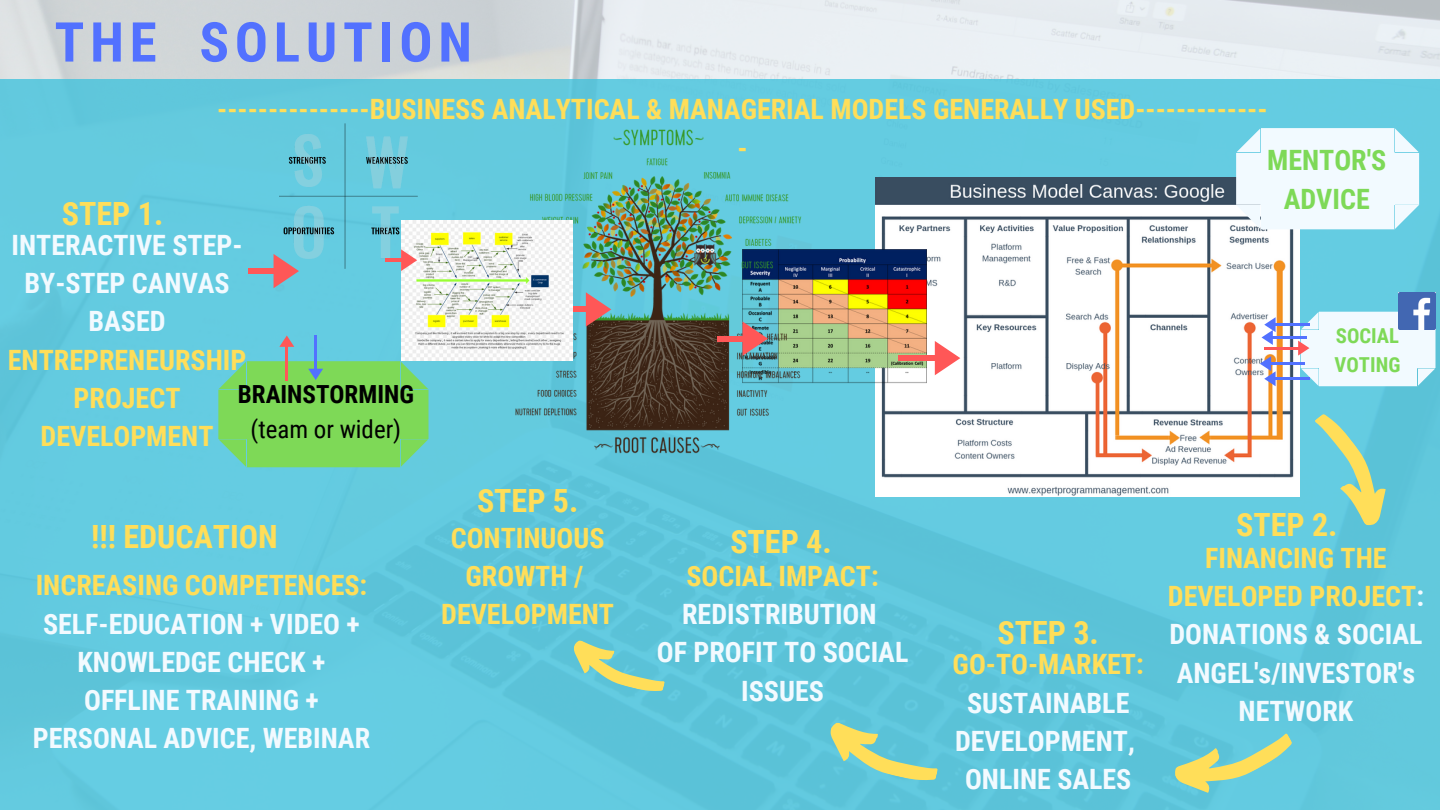
<style>
.page{position:relative;width:1440px;height:810px;background:#fff}
.page>*{position:absolute;margin:0;border:0;box-sizing:border-box;transform-origin:0 0}
.t1{font:700 55px "Roboto Condensed";letter-spacing:.105em;color:#5271ff}
.t2{font:700 32px "Roboto Condensed";color:#ffde59}
.t3{font:700 28px/38.3px "Roboto Condensed";color:#f2faff;text-align:center}
.t4{font:700 28px/38.3px "Roboto Condensed";color:#ffde59;text-align:center}
.t5{font:700 28px/39px "Roboto Condensed";color:#7ed957;text-align:center}
.t6{font:700 25px "Roboto Condensed";color:#000}
.t7{font:25px "Roboto Condensed";color:#000}
.t8{font:700 20.6px/28.7px "Roboto Condensed";color:#7ed957}
.s1{color:#ffde59}
</style>
<div class="page">
<img style="left:0;top:0;width:1440px;height:79px">
<div style="left:0;top:79px;width:1440px;height:731px;background:#63cbe0"></div>
<img style="left:875px;top:177px;width:425px;height:319px">
<img style="left:279px;top:123px;width:139px;height:146px">
<svg style="left:1236px;top:128px;width:183px;height:101px;background:#e9f6fc"></svg>
<img style="left:1398px;top:292px;width:38px;height:20px">
<hr style="left:1269px;top:363px;width:36px;height:2px;background:#5271ff">
<hr style="left:1264px;top:347px;width:37px;height:2px;background:#ff5757">
<svg style="left:1298px;top:312px;width:138px;height:74px;background:#dfedf7"></svg>
<div style="left:248px;top:269px;width:31px;height:5px;background:#ff5757"></div>
<svg style="left:274px;top:254px;width:25px;height:34px"></svg>
<hr style="left:315px;top:335px;width:2px;height:36px;background:#5271ff">
<svg style="left:218px;top:361px;width:210px;height:106px;background:#7bd762"></svg>
<hr style="left:286px;top:344px;width:2px;height:37px;background:#ff5757">
<svg style="left:279px;top:336px;width:15px;height:11px"></svg>
<hr style="left:1273px;top:378px;width:36px;height:2px;background:#5271ff">
<svg style="left:1260px;top:356px;width:16px;height:30px"></svg>
<hr style="left:1273px;top:324px;width:36px;height:2px;background:#5271ff">
<hr style="left:1270px;top:336px;width:37px;height:3px;background:#5271ff">
<svg style="left:1262px;top:317px;width:14px;height:28px"></svg>
<svg style="left:1295px;top:410px;width:91px;height:116px"></svg>
<svg style="left:1175px;top:733px;width:117px;height:60px"></svg>
<svg style="left:830px;top:722px;width:108px;height:59px"></svg>
<svg style="left:573px;top:640px;width:92px;height:51px"></svg>
<img style="left:805px;top:249px;width:121px;height:135px">
<div style="left:898px;top:356px;width:42px;height:5px;background:#ff5757"></div>
<svg style="left:935px;top:341px;width:25px;height:34px"></svg>
<img style="left:515px;top:129px;width:290px;height:326px">
<div style="left:560px;top:307px;width:31px;height:5px;background:#ff5757"></div>
<svg style="left:586px;top:292px;width:25px;height:35px"></svg>
<div style="left:717px;top:336px;width:31px;height:5px;background:#ff5757"></div>
<svg style="left:743px;top:321px;width:25px;height:35px"></svg>
<img style="left:401px;top:220px;width:172px;height:140px">
<hr style="left:385px;top:259px;width:19px;height:3px;background:#ff5757">
<svg style="left:401px;top:249px;width:16px;height:22px"></svg>
<h1 class="t1" style="left:55px;top:11px;width:419px">THE SOLUTION</h1>
<p class="t2" style="left:62px;top:195px;width:103px">STEP 1.</p>
<p class="t4" style="left:217px;top:90px;width:1052px;line-height:39px">---------------BUSINESS ANALYTICAL &amp; MANAGERIAL MODELS GENERALLY USED------------- -</p>
<p class="t5" style="left:1267px;top:141px;width:121px">MENTOR'S<br>ADVICE</p>
<p class="t3" style="left:12px;top:226px;width:233px">INTERACTIVE STEP-<br>BY-STEP CANVAS<br>BASED</p>
<p class="t4" style="left:8px;top:341px;width:240px">ENTREPRENEURSHIP<br>PROJECT<br>DEVELOPMENT</p>
<p class="t6" style="left:238px;top:380px;width:178px">BRAINSTORMING</p>
<p class="t7" style="left:251px;top:415px;width:152px">(team or wider)</p>
<p class="t2" style="left:91px;top:518px;width:188px">!!! EDUCATION</p>
<p class="t4" style="left:36px;top:567px;width:333px">INCREASING COMPETENCES:</p>
<p class="t3" style="left:33px;top:605px;width:339px">SELF-EDUCATION + VIDEO +<br>KNOWLEDGE CHECK +<br>OFFLINE TRAINING +<br>PERSONAL ADVICE, WEBINAR</p>
<p class="t2" style="left:477px;top:482px;width:103px">STEP 5.</p>
<p class="t4" style="left:441px;top:519px;width:174px">CONTINUOUS<br>GROWTH /<br>DEVELOPMENT</p>
<p class="t2" style="left:730px;top:523px;width:103px">STEP 4.</p>
<p class="t4" style="left:686px;top:557px;width:194px">SOCIAL IMPACT:</p>
<p class="t3" style="left:657px;top:595px;width:253px">REDISTRIBUTION<br>OF PROFIT TO SOCIAL<br>ISSUES</p>
<p class="t8" style="left:1335px;top:321px;width:67px">SOCIAL<br>VOTING</p>
<p class="t2" style="left:998px;top:615px;width:103px">STEP 3.</p>
<p class="t4" style="left:953px;top:646px;width:193px">GO-TO-MARKET:</p>
<p class="t3" style="left:955px;top:684px;width:181px">SUSTAINABLE<br>DEVELOPMENT,<br>ONLINE SALES</p>
<p class="t2" style="left:1236px;top:507px;width:103px">STEP 2.</p>
<p class="t3" style="left:1168px;top:539px;width:258px"><span class="s1">FINANCING THE<br>DEVELOPED PROJECT</span>:<br>DONATIONS &amp; SOCIAL<br>ANGEL's/INVESTOR's<br>NETWORK</p>
</div>
